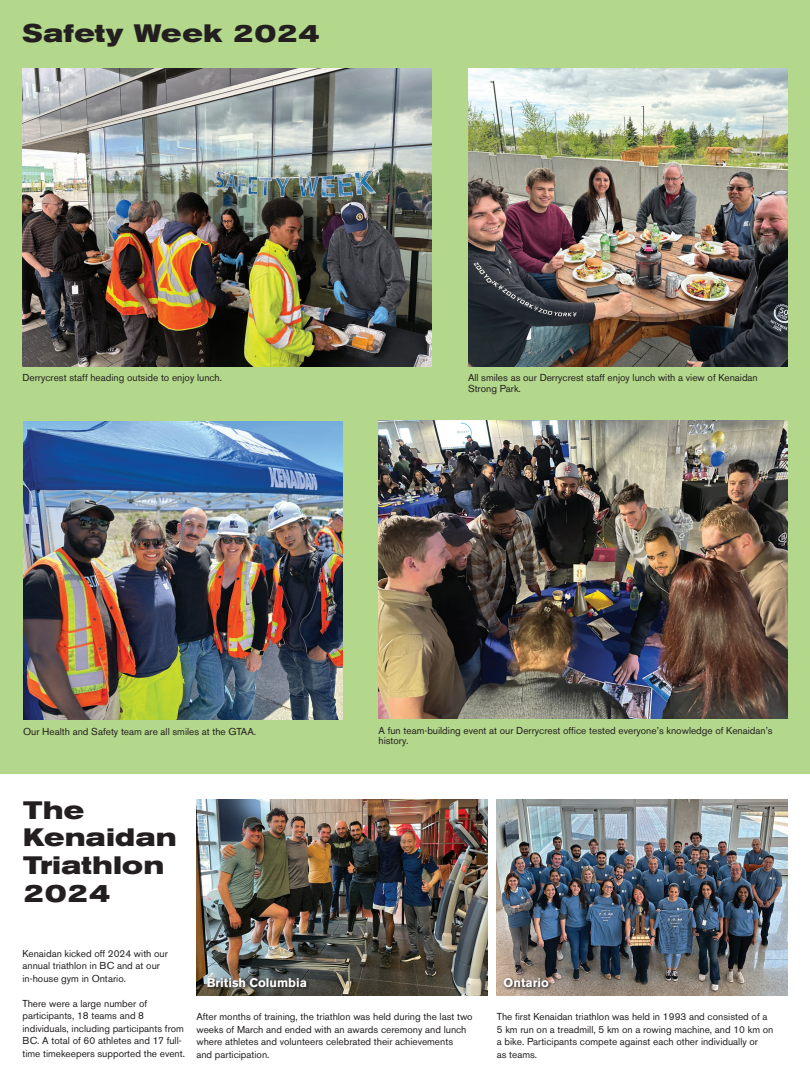
<style>
.page{position:relative;width:810px;height:1080px;background:#b3d78b}
.page>*{position:absolute;margin:0;border:0;box-sizing:border-box;transform-origin:0 0}
.t1{font:700 expanded 25px/27.6px "Akzidenz Grotesk BE";letter-spacing:.025em;color:#231f20}
.t2{font:700 12.5px "Akzidenz Grotesk BE";color:#fff}
.t3{font:10px/12.5px "Akzidenz Grotesk BE";color:#231f20}
</style>
<div class="page">
<img style="left:379px;top:421px;width:409px;height:298px">
<img style="left:23px;top:68px;width:408px;height:298px">
<img style="left:468px;top:68px;width:320px;height:298px">
<img style="left:23px;top:422px;width:320px;height:298px">
<div style="left:0;top:775px;width:810px;height:305px;background:#fff"></div>
<img style="left:196px;top:799px;width:291px;height:197px">
<img style="left:497px;top:799px;width:291px;height:197px">
<div style="left:206px;top:976px;width:104px;height:15px;background:#231f20;opacity:.75"></div>
<div style="left:503px;top:976px;width:50px;height:15px;background:#231f20;opacity:.75"></div>
<p class="t1" style="left:22px;top:20px;width:299px">Safety Week 2024</p>
<p class="t3" style="left:22px;top:372px;width:201px">Derrycrest staff heading outside to enjoy lunch.</p>
<p class="t3" style="left:468px;top:373px;width:291px;line-height:10.6px">All smiles as our Derrycrest staff enjoy lunch with a view of Kenaidan<br>Strong Park.</p>
<p class="t3" style="left:23px;top:725px;width:234px">Our Health and Safety team are all smiles at the GTAA.</p>
<p class="t1" style="left:23px;top:796px;width:155px">The<br>Kenaidan<br>Triathlon<br>2024</p>
<p class="t3" style="left:379px;top:725px;width:396px;line-height:10.6px">A fun team-building event at our Derrycrest office tested everyone’s knowledge of Kenaidan’s history.</p>
<p class="t3" style="left:22px;top:947px;width:147px">Kenaidan kicked off 2024 with our annual triathlon in BC and at our in-house gym in Ontario.</p>
<p class="t3" style="left:22px;top:997px;width:164px">There were a large number of participants, 18 teams and 8 individuals, including participants from BC. A total of 60 athletes and 17 full&shy;time timekeepers supported the event.</p>
<p class="t2" style="left:207px;top:975px;width:102px">British Columbia</p>
<p class="t2" style="left:504px;top:975px;width:47px">Ontario</p>
<p class="t3" style="left:196px;top:1010px;width:278px">After months of training, the triathlon was held during the last two weeks of March and ended with an awards ceremony and lunch where athletes and volunteers celebrated their achievements<br>and participation.</p>
<p class="t3" style="left:497px;top:1010px;width:278px">The first Kenaidan triathlon was held in 1993 and consisted of a 5 km run on a treadmill, 5 km on a rowing machine, and 10 km on a bike. Participants compete against each other individually or<br>as teams.</p>
</div>
